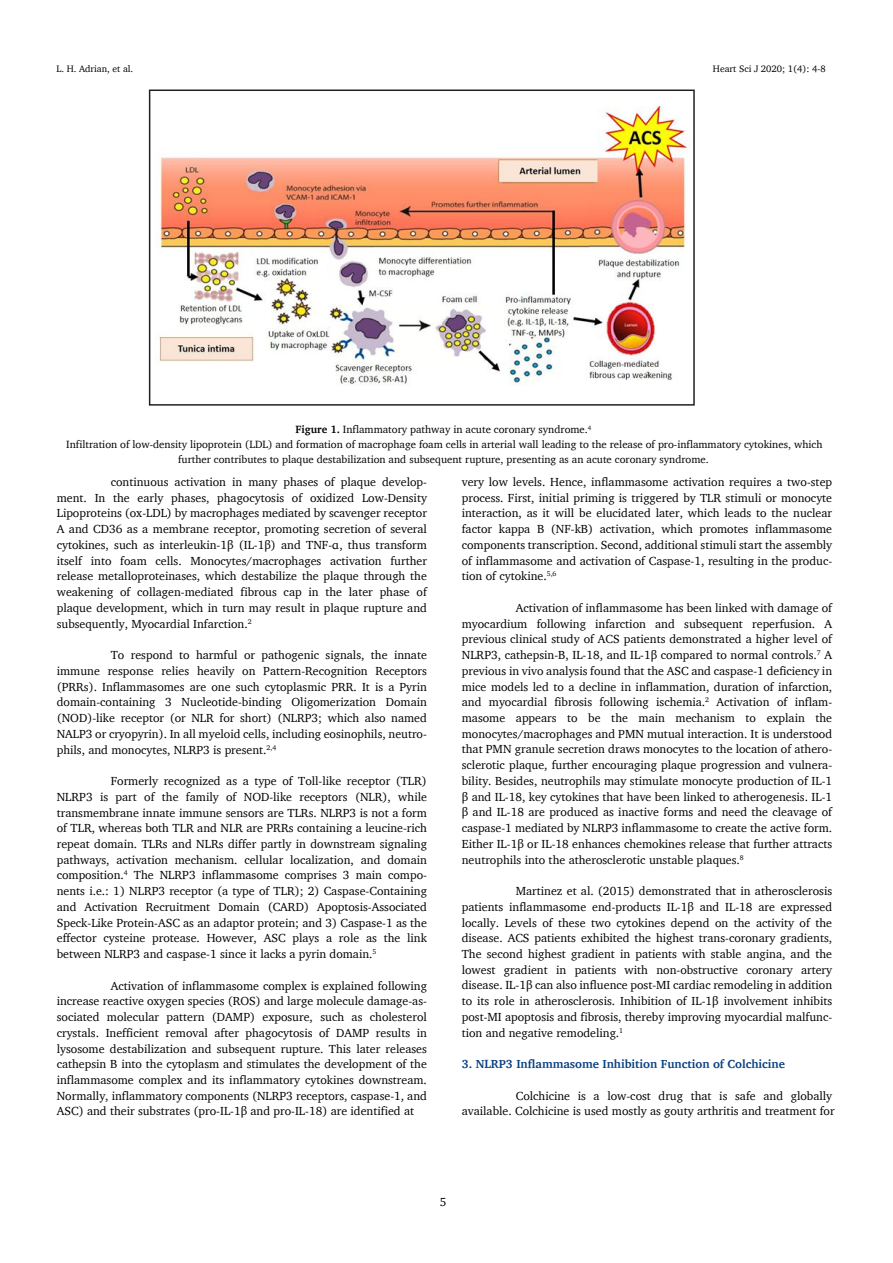
<style>
.page{position:relative;width:893px;height:1263px;background:#fff}
.page>*{position:absolute;margin:0;border:0;box-sizing:border-box;transform-origin:0 0}
.t1{font:12px/15.8px "Charter";color:#000;text-align:justify}
.t2{font:700 12px "Charter";color:#063d81}
.t3{font:10.8px/15px "Charter";color:#000;text-align:center}
.t4{font:9.6px "Charter";color:#000}
.s1{font-weight:700}
</style>
<div class="page">
<img style="left:155px;top:107px;width:536px;height:278px">
<div style="left:149px;top:90px;width:546px;height:316px;border:2px solid #231f20"></div>
<p class="t4" style="left:56px;top:61px;width:78px">L. H. Adrian, et al.</p>
<p class="t4" style="left:713px;top:61px;width:114px">Heart Sci J 2020; 1(4): 4-8</p>
<p class="t3" style="left:66px;top:422px;width:758px"><span class="s1">Figure 1.</span> Inflammatory pathway in acute coronary syndrome.<sup>4<br></sup>Infiltration of low-density lipoprotein (LDL) and formation of macrophage foam cells in arterial wall leading to the release of pro-inflammatory cytokines, which further contributes to plaque destabilization and subsequent rupture, presenting as an acute coronary syndrome.</p>
<p class="t1" style="left:57px;top:474px;width:372px;text-indent:54px">continuous activation in many phases of plaque develop&shy;ment. In the early phases, phagocytosis of oxidized Low-Density Lipoproteins (ox-LDL) by macrophages mediated by scavenger receptor A and CD36 as a membrane receptor, promoting secretion of several cytokines, such as interleukin-1β (IL-1β) and TNF-α, thus transform itself into foam cells. Monocytes/macrophages activation further release metalloproteinases, which destabilize the plaque through the weakening of collagen-mediated fibrous cap in the later phase of plaque development, which in turn may result in plaque rupture and subsequently, Myocardial Infarction.<sup>2</sup></p>
<p class="t1" style="left:57px;top:647px;width:372px;text-indent:54px">To respond to harmful or pathogenic signals, the innate immune response relies heavily on Pattern-Recognition Receptors (PRRs). Inflammasomes are one such cytoplasmic PRR. It is a Pyrin domain-containing 3 Nucleotide-binding Oligomerization Domain (NOD)-like receptor (or NLR for short) (NLRP3; which also named NALP3 or cryopyrin). In all myeloid cells, including eosinophils, neutro&shy;phils, and monocytes, NLRP3 is present.<sup>2,4</sup></p>
<p class="t1" style="left:57px;top:773px;width:372px;text-indent:54px">Formerly recognized as a type of Toll-like receptor (TLR)<br>NLRP3 is part of the family of NOD-like receptors (NLR), while transmembrane innate immune sensors are TLRs. NLRP3 is not a form of TLR, whereas both TLR and NLR are PRRs containing a leucine-rich repeat domain. TLRs and NLRs differ partly in downstream signaling pathways, activation mechanism. cellular localization, and domain composition.<sup>4</sup> The NLRP3 inflammasome comprises 3 main compo&shy;nents i.e.: 1) NLRP3 receptor (a type of TLR); 2) Caspase-Containing and Activation Recruitment Domain (CARD) Apoptosis-Associated Speck-Like Protein-ASC as an adaptor protein; and 3) Caspase-1 as the effector cysteine protease. However, ASC plays a role as the link between NLRP3 and caspase-1 since it lacks a pyrin domain.<sup>5</sup></p>
<p class="t1" style="left:57px;top:977px;width:372px;text-indent:54px">Activation of inflammasome complex is explained following increase reactive oxygen species (ROS) and large molecule damage-as&shy;sociated molecular pattern (DAMP) exposure, such as cholesterol crystals. Inefficient removal after phagocytosis of DAMP results in lysosome destabilization and subsequent rupture. This later releases cathepsin B into the cytoplasm and stimulates the development of the inflammasome complex and its inflammatory cytokines downstream.<br>Normally, inflammatory components (NLRP3 receptors, caspase-1, and ASC) and their substrates (pro-IL-1β and pro-IL-18) are identified at</p>
<p class="t1" style="left:462px;top:474px;width:372px">very low levels. Hence, inflammasome activation requires a two-step process. First, initial priming is triggered by TLR stimuli or monocyte interaction, as it will be elucidated later, which leads to the nuclear factor kappa B (NF-kB) activation, which promotes inflammasome components transcription. Second, additional stimuli start the assembly of inflammasome and activation of Caspase-1, resulting in the produc&shy;tion of cytokine.<sup>5,6</sup></p>
<p class="t1" style="left:462px;top:600px;width:372px;text-indent:54px">Activation of inflammasome has been linked with damage of myocardium following infarction and subsequent reperfusion. A previous clinical study of ACS patients demonstrated a higher level of NLRP3, cathepsin-B, IL-18, and IL-1β compared to normal controls.<sup>7</sup> A previous in vivo analysis found that the ASC and caspase-1 deficiency in mice models led to a decline in inflammation, duration of infarction, and myocardial fibrosis following ischemia.<sup>2</sup> Activation of inflam&shy;masome appears to be the main mechanism to explain the monocytes/macrophages and PMN mutual interaction. It is understood that PMN granule secretion draws monocytes to the location of athero&shy;sclerotic plaque, further encouraging plaque progression and vulnera&shy;bility. Besides, neutrophils may stimulate monocyte production of IL-1 β and IL-18, key cytokines that have been linked to atherogenesis. IL-1 β and IL-18 are produced as inactive forms and need the cleavage of caspase-1 mediated by NLRP3 inflammasome to create the active form.<br>Either IL-1β or IL-18 enhances chemokines release that further attracts neutrophils into the atherosclerotic unstable plaques.<sup>8</sup></p>
<p class="t1" style="left:462px;top:883px;width:372px;text-indent:54px">Martinez et al. (2015) demonstrated that in atherosclerosis patients inflammasome end-products IL-1β and IL-18 are expressed locally. Levels of these two cytokines depend on the activity of the disease. ACS patients exhibited the highest trans-coronary gradients, The second highest gradient in patients with stable angina, and the lowest gradient in patients with non-obstructive coronary artery disease. IL-1β can also influence post-MI cardiac remodeling in addition to its role in atherosclerosis. Inhibition of IL-1β involvement inhibits post-MI apoptosis and fibrosis, thereby improving myocardial malfunc&shy;tion and negative remodeling.<sup>1</sup></p>
<p class="t2" style="left:462px;top:1054px;width:325px">3. NLRP3 Inflammasome Inhibition Function of Colchicine</p>
<p class="t1" style="left:462px;top:1087px;width:374px;text-align:right">Colchicine is a low-cost drug that is safe and globally<br>available. Colchicine is used mostly as gouty arthritis and treatment for</p>
<p class="t1" style="left:440px;top:1194px;width:8px">5</p>
</div>
